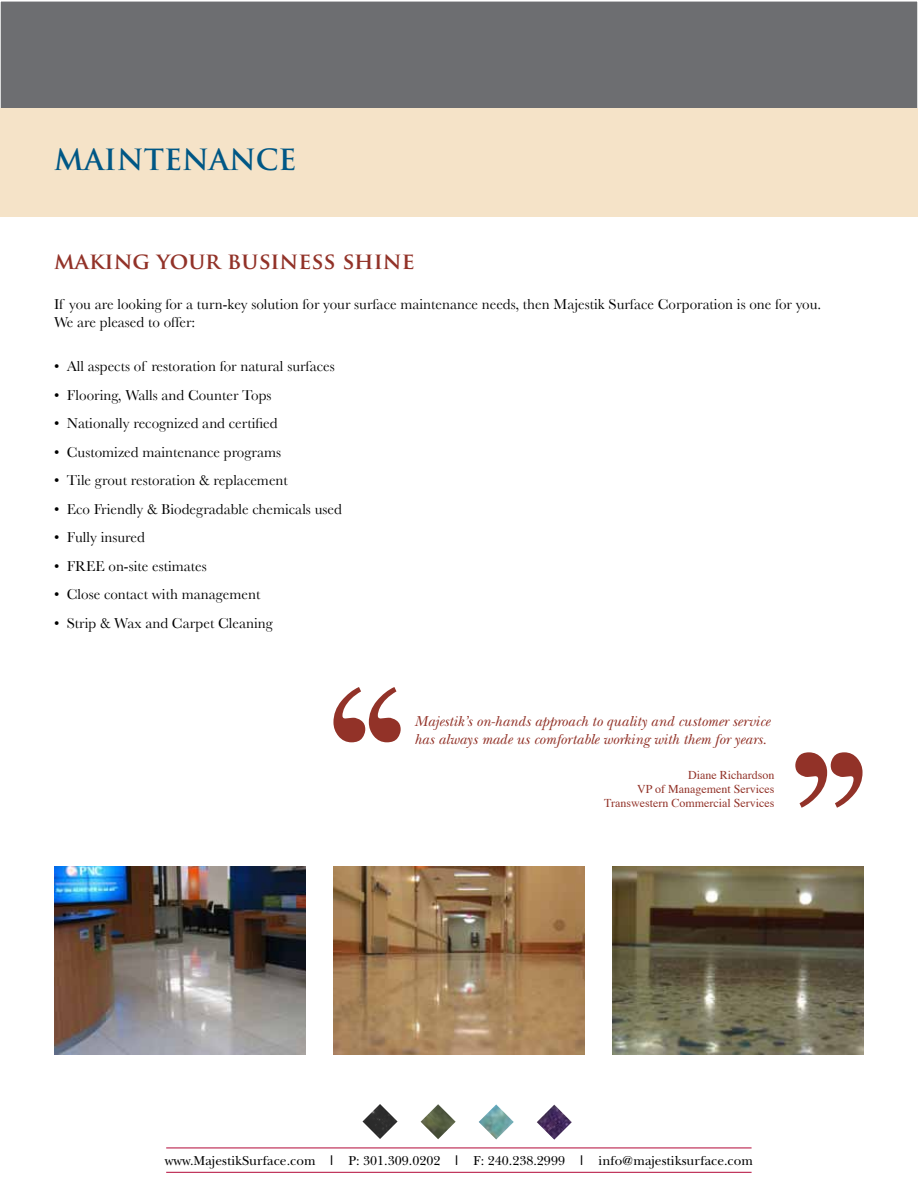
<style>
.page{position:relative;width:918px;height:1188px;background:#fff}
.page>*{position:absolute;margin:0;border:0;box-sizing:border-box;transform-origin:0 0}
.t1{font:700 28.5px "Trajan Pro";color:#005785}
.t2{font:700 22.5px "Trajan Pro";color:#923228}
.t3{font:15px/18px "Baskerville";color:#000}
.t4{font:italic 15px/18px "New Baskerville";color:#923228}
.t5{font:13.5px "New Baskerville";color:#000}
.t6{font:12px/14.4px "Times";color:#923228;text-align:right}
.s1{font-family:"Helvetica"}
</style>
<div class="page">
<div style="left:0;top:1px;width:918px;height:108px;background:#6d6e71"></div>
<div style="left:0;top:0;width:918px;height:110px;border:2px solid #fff"></div>
<div style="left:0;top:109px;width:918px;height:108px;background:#f5e3c8"></div>
<hr style="left:166px;top:1148px;width:586px;height:1px;background:#b30838">
<hr style="left:166px;top:1172px;width:586px;height:1px;background:#b30838">
<img style="left:363px;top:1104px;width:35px;height:35px">
<img style="left:421px;top:1104px;width:35px;height:35px">
<img style="left:479px;top:1104px;width:35px;height:35px">
<img style="left:537px;top:1105px;width:35px;height:35px">
<svg style="left:333px;top:687px;width:68px;height:55px"></svg>
<svg style="left:795px;top:752px;width:68px;height:56px"></svg>
<img style="left:54px;top:867px;width:251px;height:187px">
<img style="left:333px;top:867px;width:252px;height:187px">
<img style="left:613px;top:867px;width:251px;height:187px">
<h1 class="t1" style="left:54px;top:142px;width:244px">MAINTENANCE</h1>
<h2 class="t2" style="left:54px;top:247px;width:362px">making your business shine</h2>
<p class="t3" style="left:54px;top:295px;width:769px">If you are looking for a turn-key solution for your surface maintenance needs, then Majestik Surface Corporation is one for you.<br>We are pleased to offer:</p>
<p class="t3" style="left:54px;top:357px;width:282px">• All aspects of restoration for natural surfaces</p>
<p class="t3" style="left:54px;top:386px;width:219px">• Flooring, Walls and Counter Tops</p>
<p class="t3" style="left:54px;top:414px;width:225px">• Nationally recognized and certified</p>
<p class="t3" style="left:54px;top:443px;width:229px">• Customized maintenance programs</p>
<p class="t3" style="left:54px;top:471px;width:235px">• Tile grout restoration &amp; replacement</p>
<p class="t3" style="left:54px;top:500px;width:289px">• Eco Friendly &amp; Biodegradable chemicals used</p>
<p class="t3" style="left:54px;top:528px;width:92px">• Fully insured</p>
<p class="t3" style="left:54px;top:557px;width:154px">• FREE on-site estimates</p>
<p class="t3" style="left:54px;top:585px;width:208px">• Close contact with management</p>
<p class="t3" style="left:54px;top:614px;width:220px">• Strip &amp; Wax and Carpet Cleaning</p>
<p class="t4" style="left:414px;top:712px;width:357px">Majestik’s on-hands approach to quality and customer service has always made us comfortable working with them for years.</p>
<p class="t6" style="left:604px;top:766px;width:172px">Diane Richardson<br>VP of Management Services<br>Transwestern Commercial Services</p>
<p class="t5" style="left:165px;top:1153px;width:590px">www.MajestikSurface.com <span class="s1">|</span> P: 301.309.0202 <span class="s1">|</span> F: 240.238.2999 <span class="s1">|</span> info@majestiksurface.com</p>
</div>
